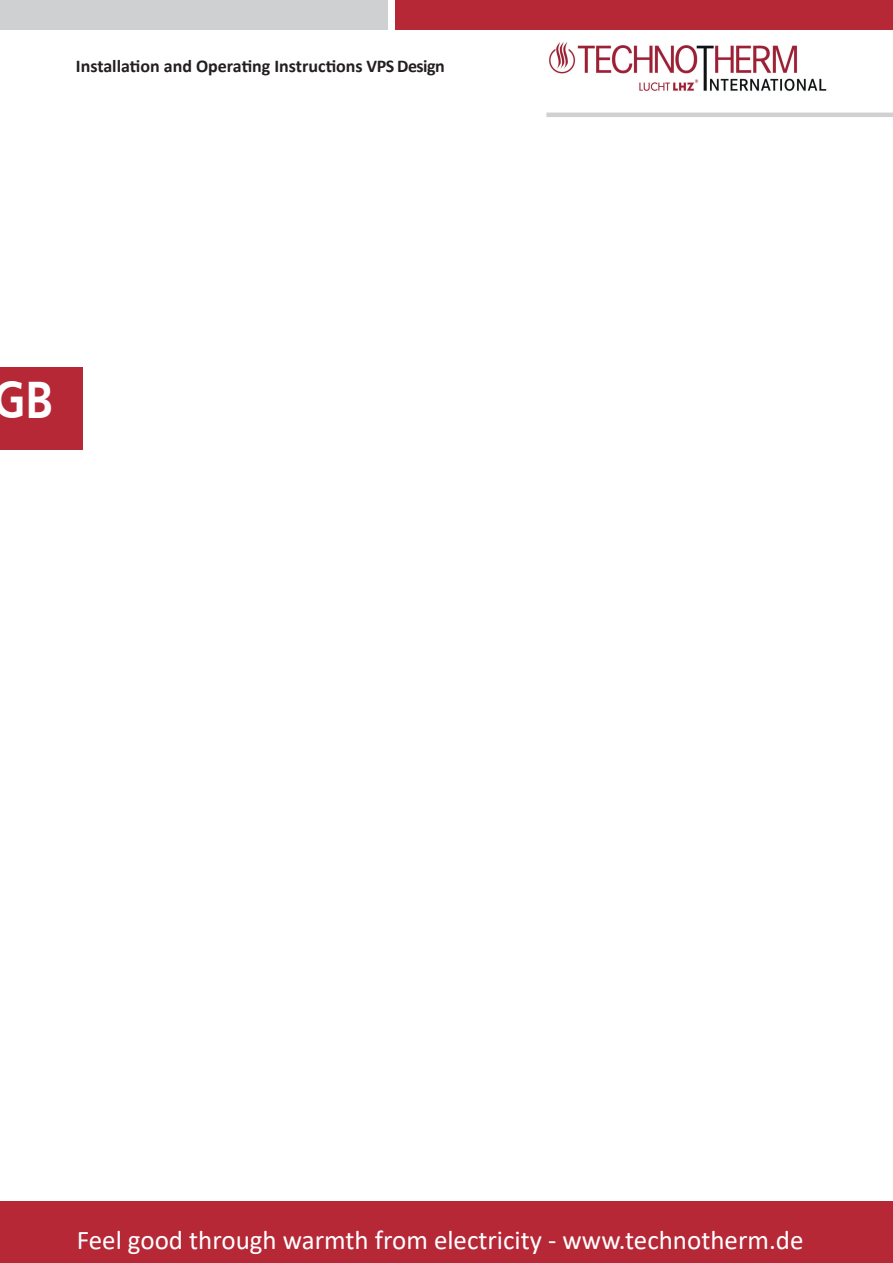
<style>
.page{position:relative;width:893px;height:1263px;background:#fff}
.page>*{position:absolute;margin:0;border:0;box-sizing:border-box;transform-origin:0 0}
.t1{font:52.65px "Humanist 777 BT Bold B";color:#fff;scale:.85 1}
.t2{font:27px "Calibri";color:#fff}
.t3{font:700 18px "Calibri";color:#231f20}
</style>
<div class="page">
<img style="left:549px;top:42px;width:278px;height:49px">
<div style="left:0;top:1201px;width:873px;height:62px;background:#b72837"></div>
<div style="left:396px;top:0;width:497px;height:30px;background:#b72837"></div>
<div style="left:0;top:0;width:387px;height:30px;background:#cfd0d2"></div>
<hr style="left:546px;top:113px;width:347px;height:4px;background:#cfd0d2">
<svg style="left:873px;top:1201px;width:20px;height:62px"></svg>
<div style="left:0;top:367px;width:83px;height:83px;background:#b72837"></div>
<p class="t3" style="left:76px;top:53px;width:370px">Installation and Operating Instructions VPS Design</p>
<h1 class="t1" style="left:-8px;top:367px;width:73px">GB</h1>
<p class="t2" style="left:77px;top:1221px;width:728px">Feel good through warmth from electricity - www.technotherm.de</p>
</div>
